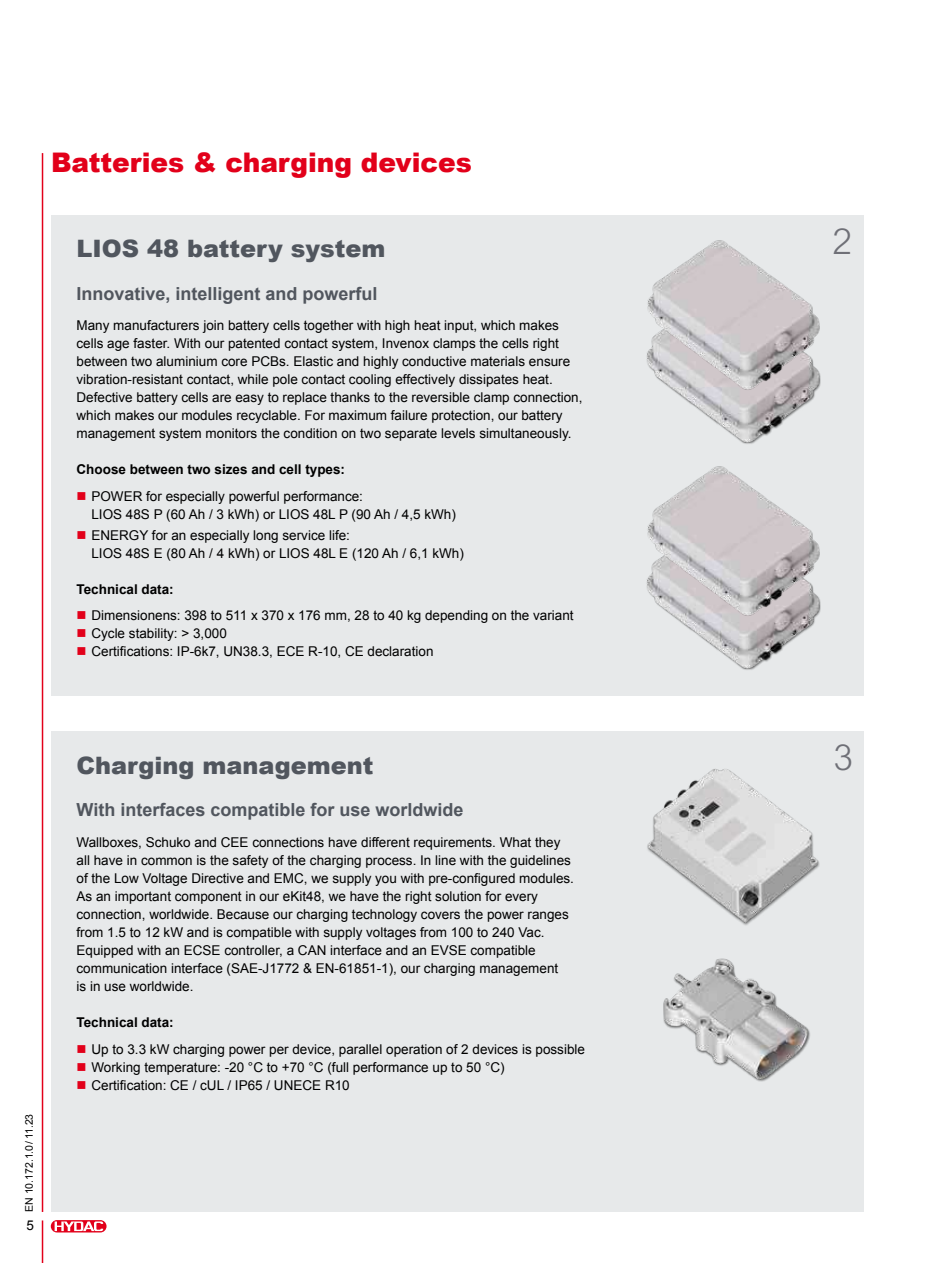
<style>
.page{position:relative;width:927px;height:1263px;background:#fff}
.page>*{position:absolute;margin:0;border:0;box-sizing:border-box;transform-origin:0 0}
.t1{font:300 36px "Arial MT Std";color:#6f7077}
.t2{font:900 27px "Arial";color:#e2001a}
.t3{font:900 24px "Arial";color:#51565e}
.t4{font:700 18px "Arial";color:#51565e}
.t5{font:13.5px/18px "Arial";color:#000}
.t6{font:700 13.5px "Arial";color:#000}
.t7{font:10.5px "Arial";color:#000}
.s1{color:#e2001a}
</style>
<div class="page">
<hr style="left:42px;top:1220px;width:1px;height:43px;background:#e2001a">
<div style="left:50px;top:1219px;width:57px;height:14px;border:1px solid #fff;border-radius:6px"></div>
<svg style="left:51px;top:1220px;width:56px;height:12px"></svg>
<svg style="left:55px;top:1221px;width:48px;height:10px"></svg>
<hr style="left:42px;top:153px;width:1px;height:1059px;background:#e2001a">
<div style="left:51px;top:215px;width:812px;height:480px;background:#e7e9ea"></div>
<div style="left:51px;top:731px;width:812px;height:481px;background:#e7e9ea"></div>
<img style="left:663px;top:958px;width:147px;height:124px">
<img style="left:647px;top:768px;width:173px;height:158px">
<img style="left:683px;top:398px;width:131px;height:46px">
<img style="left:683px;top:624px;width:131px;height:46px">
<img style="left:646px;top:240px;width:175px;height:158px">
<img style="left:646px;top:466px;width:175px;height:158px">
<h2 class="t2" style="left:51px;top:153px;width:422px">Batteries &amp; charging devices</h2>
<h3 class="t3" style="left:77px;top:240px;width:310px">LIOS 48 battery system</h3>
<h3 class="t4" style="left:77px;top:281px;width:303px">Innovative, intelligent and powerful</h3>
<p class="t5" style="left:77px;top:317px;width:507px">Many manufacturers join battery cells together with high heat input, which makes cells age faster. With our patented contact system, Invenox clamps the cells right between two aluminium core PCBs. Elastic and highly conductive materials ensure vibration-resistant contact, while pole contact cooling effectively dissipates heat.<br>Defective battery cells are easy to replace thanks to the reversible clamp connection, which makes our modules recyclable. For maximum failure protection, our battery management system monitors the condition on two separate levels simultaneously.</p>
<p class="t6" style="left:77px;top:461px;width:270px">Choose between two sizes and cell types:</p>
<p class="t5" style="left:91px;top:487px;width:366px;text-indent:-15px"><span class="s1">■</span> POWER for especially powerful performance:<br>LIOS 48S P (60 Ah / 3 kWh) or LIOS 48L P (90 Ah / 4,5 kWh)</p>
<p class="t5" style="left:91px;top:526px;width:374px;text-indent:-15px"><span class="s1">■</span> ENERGY for an especially long service life:<br>LIOS 48S E (80 Ah / 4 kWh) or LIOS 48L E (120 Ah / 6,1 kWh)</p>
<p class="t6" style="left:77px;top:580px;width:99px">Technical data:</p>
<p class="t5" style="left:77px;top:607px;width:499px"><span class="s1">■</span> Dimensionens: 398 to 511 x 370 x 176 mm, 28 to 40 kg depending on the variant</p>
<p class="t5" style="left:77px;top:625px;width:152px"><span class="s1">■</span> Cycle stability: &gt; 3,000</p>
<p class="t5" style="left:77px;top:643px;width:358px"><span class="s1">■</span> Certifications: IP-6k7, UN38.3, ECE R-10, CE declaration</p>
<p class="t7" style="left:25px;top:1212px;width:100px;rotate:-90deg">EN 10.172.1.0 / 11.23</p>
<p class="t5" style="left:27px;top:1217px;width:9px">5</p>
<h3 class="t3" style="left:77px;top:757px;width:299px">Charging management</h3>
<h3 class="t4" style="left:77px;top:798px;width:388px">With interfaces compatible for use worldwide</h3>
<p class="t5" style="left:77px;top:833px;width:499px">Wallboxes, Schuko and CEE connections have different requirements. What they all have in common is the safety of the charging process. In line with the guidelines of the Low Voltage Directive and EMC, we supply you with pre-configured modules.<br>As an important component in our eKit48, we have the right solution for every connection, worldwide. Because our charging technology covers the power ranges from 1.5 to 12 kW and is compatible with supply voltages from 100 to 240 Vac.<br>Equipped with an ECSE controller, a CAN interface and an EVSE compatible communication interface (SAE-J1772 &amp; EN-61851-1), our charging management<br>is in use worldwide.</p>
<p class="t6" style="left:77px;top:1013px;width:99px">Technical data:</p>
<p class="t5" style="left:77px;top:1040px;width:510px"><span class="s1">■</span> Up to 3.3 kW charging power per device, parallel operation of 2 devices is possible</p>
<p class="t5" style="left:77px;top:1058px;width:430px"><span class="s1">■</span> Working temperature: -20 °C to +70 °C (full performance up to 50 °C)</p>
<p class="t5" style="left:77px;top:1076px;width:275px"><span class="s1">■</span> Certification: CE / cUL / IP65 / UNECE R10</p>
<h1 class="t1" style="left:833px;top:220px;width:21px">2</h1>
<h1 class="t1" style="left:833px;top:737px;width:21px">3</h1>
</div>
